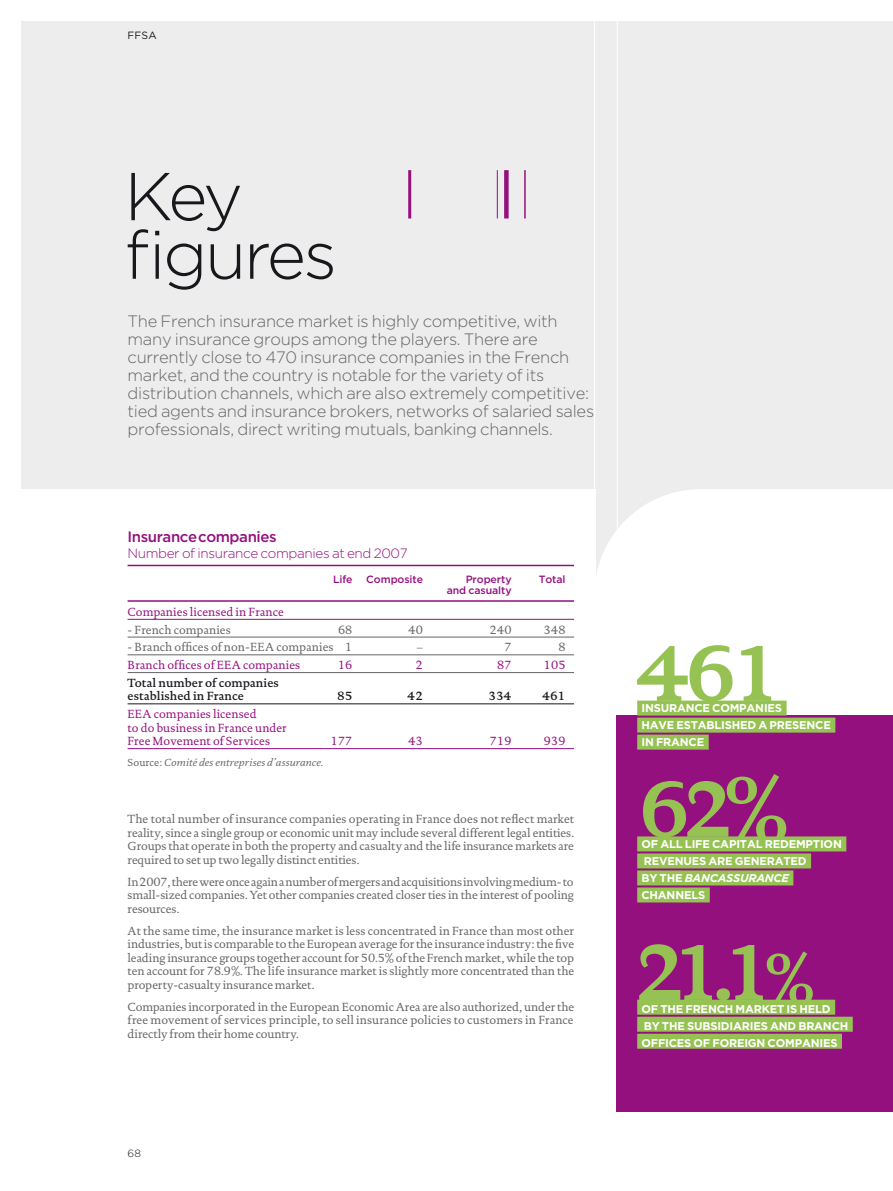
<style>
.page{position:relative;width:893px;height:1191px;background:#fff}
.page>*{position:absolute;margin:0;border:0;box-sizing:border-box;transform-origin:0 0}
.t1{font:700 79.5px "DTL Documenta T";letter-spacing:-.11em;color:#96c254}
.t2{font:300 67.5px/58.5px "Gotham";color:#1a171c}
.t3{font:700 61.5px "DTL Documenta T";color:#96c254}
.t4{font:300 16.5px/18px "Gotham";letter-spacing:-.015em;color:#646567}
.t5{font:500 15px "Gotham";letter-spacing:-.025em;color:#94107e}
.t6{font:300 13.5px "Gotham";letter-spacing:-.025em;color:#94107e}
.t7{font:12px/13.5px "DTL Documenta T";letter-spacing:-.005em;color:#646567;text-align:justify}
.t8{font:12px/13.5px "DTL Documenta T";letter-spacing:.01em;color:#94107e}
.t9{font:12px/13.5px "DTL Documenta T Medium";letter-spacing:.01em;color:#1a171c}
.t10{font:700 11.25px/17px "Gotham";letter-spacing:-.015em;color:#fff}
.t11{font:italic 10.5px "DTL Documenta T";letter-spacing:.01em;color:#646567}
.t12{font:500 10.5px "Gotham";letter-spacing:-.005em;color:#94107e}
.t13{font:10.5px "Gotham";color:#1a171c}
.t14{font:300 10.5px "Gotham";color:#1a171c}
.s1{font-style:normal}
.s2{font-style:italic}
</style>
<div class="page">
<div style="left:21px;top:21px;width:872px;height:612px;background:#ededee"></div>
<div style="left:595px;top:489px;width:298px;height:268px;background:#fff"></div>
<div style="left:17px;top:489px;width:578px;height:666px;background:#fff"></div>
<hr style="left:524px;top:170px;width:2px;height:48px;background:#94107e">
<hr style="left:497px;top:170px;width:1px;height:48px;background:#94107e">
<div style="left:504px;top:170px;width:5px;height:48px;background:#94107e"></div>
<hr style="left:408px;top:170px;width:3px;height:48px;background:#94107e">
<div style="left:617px;top:715px;width:276px;height:396px;background:#94107e"></div>
<div style="left:637px;top:836px;width:209px;height:15px;background:#96c254"></div>
<div style="left:637px;top:853px;width:174px;height:15px;background:#96c254"></div>
<div style="left:637px;top:870px;width:156px;height:15px;background:#96c254"></div>
<div style="left:637px;top:887px;width:73px;height:15px;background:#96c254"></div>
<div style="left:637px;top:999px;width:198px;height:15px;background:#96c254"></div>
<div style="left:637px;top:1016px;width:216px;height:15px;background:#96c254"></div>
<div style="left:637px;top:1033px;width:205px;height:15px;background:#96c254"></div>
<div style="left:637px;top:700px;width:150px;height:15px;background:#96c254"></div>
<div style="left:637px;top:717px;width:198px;height:15px;background:#96c254"></div>
<div style="left:637px;top:734px;width:72px;height:15px;background:#96c254"></div>
<hr style="left:128px;top:565px;width:446px;height:1px;background:#94107e">
<hr style="left:128px;top:600px;width:446px;height:2px;background:#94107e">
<hr style="left:128px;top:619px;width:446px;height:1px;background:#94107e">
<hr style="left:128px;top:636px;width:446px;height:1px;background:#646567">
<hr style="left:128px;top:654px;width:446px;height:1px;background:#646567">
<hr style="left:128px;top:672px;width:446px;height:1px;background:#646567">
<hr style="left:128px;top:703px;width:446px;height:1px;background:#1a171c">
<hr style="left:128px;top:748px;width:446px;height:1px;background:#94107e">
<hr style="left:594px;top:5px;width:1px;height:560px;background:#fff">
<hr style="left:617px;top:5px;width:1px;height:611px;background:#fff">
<p class="t13" style="left:128px;top:30px;width:31px">FFSA</p>
<h2 class="t2" style="left:124px;top:166px;width:214px">Key figures</h2>
<p class="t4" style="left:128px;top:312px;width:468px">The French insurance market is highly competitive, with many insurance groups among the players. There are currently close to 470 insurance companies in the French market, and the country is notable for the variety of its distribution channels, which are also extremely competitive: tied agents and insurance brokers, networks of salaried sales professionals, direct writing mutuals, banking channels.</p>
<p class="t5" style="left:128px;top:528px;width:151px">Insurancecompanies</p>
<p class="t6" style="left:128px;top:546px;width:282px">N umber of insurance companies at end 2007</p>
<p class="t12" style="left:333px;top:573px;width:21px">Life</p>
<p class="t12" style="left:366px;top:573px;width:58px">Composite</p>
<p class="t12" style="left:466px;top:573px;width:48px">Property</p>
<p class="t12" style="left:539px;top:573px;width:28px">Total</p>
<p class="t12" style="left:447px;top:584px;width:66px">and casualty</p>
<p class="t8" style="left:128px;top:605px;width:158px">Companies licensed in France</p>
<p class="t7" style="left:128px;top:623px;width:105px">- French companies</p>
<p class="t7" style="left:338px;top:623px;width:16px">68</p>
<p class="t7" style="left:409px;top:623px;width:16px">40</p>
<p class="t7" style="left:490px;top:623px;width:23px">240</p>
<p class="t7" style="left:544px;top:623px;width:23px">348</p>
<p class="t7" style="left:128px;top:640px;width:226px">- Branch offices of non-EEA companies 1</p>
<p class="t7" style="left:417px;top:640px;width:7px">–</p>
<p class="t7" style="left:504px;top:640px;width:9px">7</p>
<p class="t7" style="left:558px;top:640px;width:9px">8</p>
<p class="t8" style="left:128px;top:658px;width:174px">Branch offices of EEA companies</p>
<p class="t8" style="left:338px;top:658px;width:16px">16</p>
<p class="t8" style="left:416px;top:658px;width:9px">2</p>
<p class="t8" style="left:497px;top:658px;width:16px">87</p>
<p class="t8" style="left:544px;top:658px;width:23px">105</p>
<p class="t9" style="left:128px;top:676px;width:153px">Total number of companies established in France</p>
<p class="t9" style="left:337px;top:689px;width:17px">85</p>
<p class="t9" style="left:408px;top:689px;width:17px">42</p>
<p class="t9" style="left:488px;top:689px;width:25px">334</p>
<p class="t9" style="left:542px;top:689px;width:25px">461</p>
<p class="t8" style="left:128px;top:707px;width:161px">EEA companies licensed<br>to do business in France under<br>Free Movement of Services</p>
<p class="t11" style="left:128px;top:755px;width:197px"><span class="s1">Source:</span> Comité des entreprises d’assurance<span class="s1">.</span></p>
<p class="t8" style="left:331px;top:734px;width:23px">177</p>
<p class="t8" style="left:409px;top:734px;width:16px">43</p>
<p class="t8" style="left:490px;top:734px;width:23px">719</p>
<p class="t8" style="left:544px;top:734px;width:23px">939</p>
<p class="t7" style="left:128px;top:812px;width:448px">The total number of insurance companies operating in France does not reflect market reality, since a single group or economic unit may include several different legal entities.<br>Groups that operate in both the property and casualty and the life insurance markets are required to set up two legally distinct entities.</p>
<p class="t7" style="left:128px;top:875px;width:448px">In 2007, there were once again a number of mergers and acquisitions involving medium- to small-sized companies. Yet other companies created closer ties in the interest of pooling resources.</p>
<p class="t7" style="left:128px;top:924px;width:448px">At the same time, the insurance market is less concentrated in France than most other industries, but is comparable to the European average for the insurance industry: the five leading insurance groups together account for 50.5% of the French market, while the top ten account for 78.9%. The life insurance market is slightly more concentrated than the property-casualty insurance market.</p>
<p class="t7" style="left:128px;top:1000px;width:448px">Companies incorporated in the European Economic Area are also authorized, under the free movement of services principle, to sell insurance policies to customers in France directly from their home country.</p>
<p class="t14" style="left:128px;top:1147px;width:15px">68</p>
<h1 class="t1" style="left:637px;top:625px;width:148px">461</h1>
<p class="t10" style="left:641px;top:699px;width:191px">INSURANCE COMPANIES<br>HAVE ESTABLISHED A PRESENCE<br>IN FRANCE</p>
<h1 class="t1" style="left:637px;top:761px;width:153px">62%</h1>
<p class="t10" style="left:641px;top:835px;width:202px">OF ALL LIFE CAPITAL REDEMPTION<br>REVENUES ARE GENERATED<br>BY THE <span class="s2">BANCASSURANCE<br></span>CHANNELS</p>
<h1 class="t1" style="left:632px;top:924px;width:145px">21.1</h1>
<p class="t10" style="left:641px;top:1000px;width:191px">OF THE FRENCH MARKET IS HELD</p>
<h3 class="t3" style="left:764px;top:941px;width:52px">%</h3>
<p class="t10" style="left:641px;top:1017px;width:208px">BY THE SUBSIDIARIES AND BRANCH<br>OFFICES OF FOREIGN COMPANIES</p>
</div>
